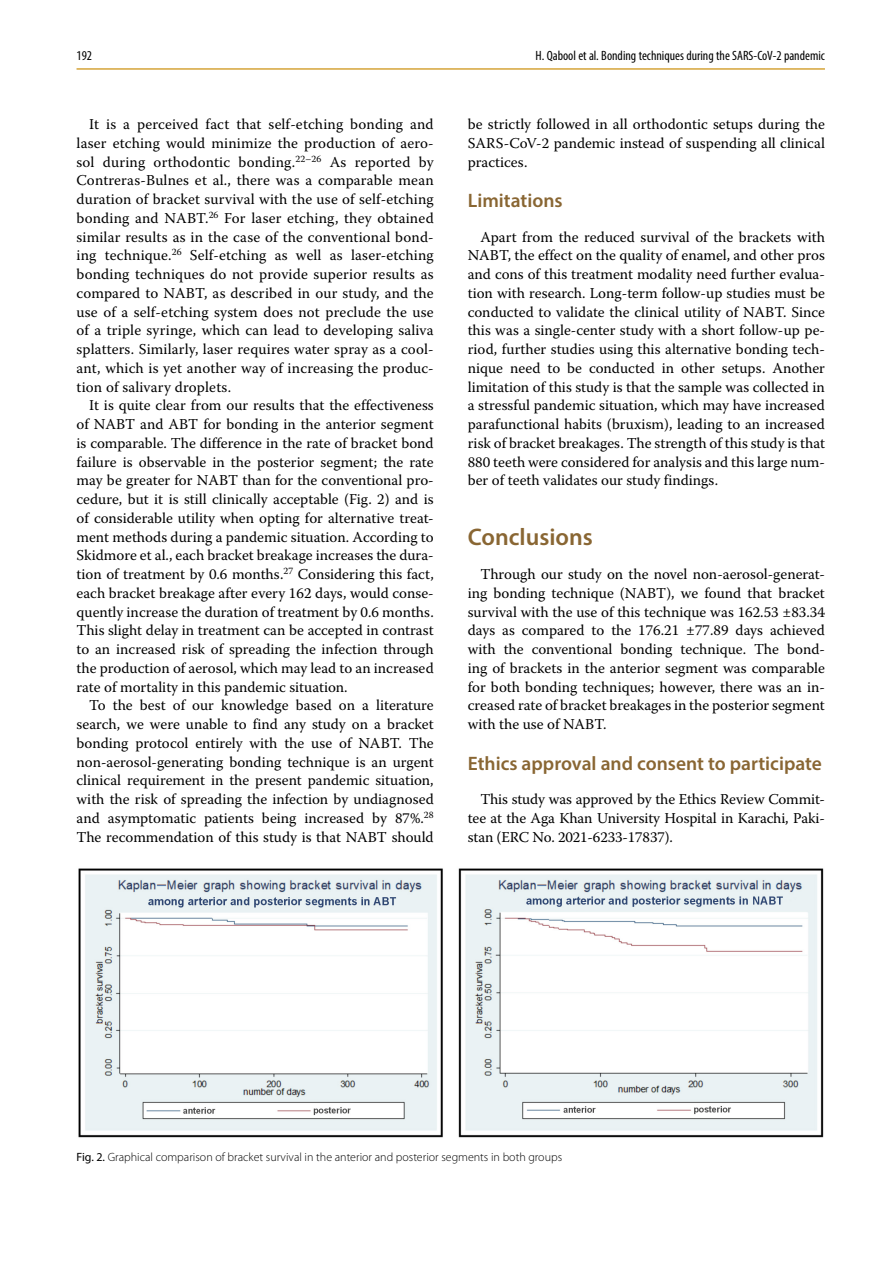
<style>
.page{position:relative;width:893px;height:1263px;background:#fff}
.page>*{position:absolute;margin:0;border:0;box-sizing:border-box;transform-origin:0 0}
.t1{font:600 24px "Myriad Pro";color:#896633}
.t2{font:600 19.5px "Myriad Pro";color:#896633}
.t3{font:15px/18.8px "Warnock Pro";color:#000;text-align:justify}
.t4{font:condensed 13.5px "Myriad Pro";color:#000}
.t5{font:300 12px "Myriad Pro";color:#000}
.s1{font-weight:400}
</style>
<div class="page">
<hr style="left:77px;top:68px;width:748px;height:2px;background:#d5a439">
<img style="left:78px;top:868px;width:746px;height:270px">
<p class="t4" style="left:77px;top:47px;width:17px">192</p>
<p class="t4" style="left:535px;top:47px;width:291px">H. Qabool et al. Bonding techniques during the SARS-CoV-2 pandemic</p>
<p class="t3" style="left:77px;top:114px;width:359px;text-indent:13px">It is a perceived fact that self-etching bonding and laser etching would minimize the production of aero&shy;sol during orthodontic bonding.<sup>22–26</sup> As reported by Contreras-Bulnes et al., there was a comparable mean duration of bracket survival with the use of self-etching bonding and NABT.<sup>26</sup> For laser etching, they obtained similar results as in the case of the conventional bond&shy;ing technique.<sup>26</sup> Self-etching as well as laser-etching bonding techniques do not provide superior results as compared to NABT, as described in our study, and the use of a self-etching system does not preclude the use of a triple syringe, which can lead to developing saliva splatters. Similarly, laser requires water spray as a cool&shy;ant, which is yet another way of increasing the produc&shy;tion of salivary droplets.</p>
<p class="t3" style="left:77px;top:396px;width:359px;text-indent:13px">It is quite clear from our results that the effectiveness of NABT and ABT for bonding in the anterior segment is comparable. The difference in the rate of bracket bond failure is observable in the posterior segment; the rate may be greater for NABT than for the conventional pro&shy;cedure, but it is still clinically acceptable (Fig. 2) and is of considerable utility when opting for alternative treat&shy;ment methods during a pandemic situation. According to Skidmore et al., each bracket breakage increases the dura&shy;tion of treatment by 0.6 months.<sup>27</sup> Considering this fact, each bracket breakage after every 162 days, would conse&shy;quently increase the duration of treatment by 0.6 months.<br>This slight delay in treatment can be accepted in contrast to an increased risk of spreading the infection through the production of aerosol, which may lead to an increased rate of mortality in this pandemic situation.</p>
<p class="t3" style="left:77px;top:696px;width:359px;text-indent:13px">To the best of our knowledge based on a literature search, we were unable to find any study on a bracket bonding protocol entirely with the use of NABT. The non-aerosol-generating bonding technique is an urgent clinical requirement in the present pandemic situation, with the risk of spreading the infection by undiagnosed and asymptomatic patients being increased by 87%.<sup>28<br></sup>The recommendation of this study is that NABT should</p>
<p class="t3" style="left:468px;top:114px;width:359px">be strictly followed in all orthodontic setups during the SARS-CoV-2 pandemic instead of suspending all clinical practices.</p>
<h2 class="t2" style="left:468px;top:188px;width:96px">Limitations</h2>
<p class="t3" style="left:468px;top:227px;width:359px;text-indent:13px">Apart from the reduced survival of the brackets with NABT, the effect on the quality of enamel, and other pros and cons of this treatment modality need further evalua&shy;tion with research. Long-term follow-up studies must be conducted to validate the clinical utility of NABT. Since this was a single-center study with a short follow-up pe&shy;riod, further studies using this alternative bonding tech&shy;nique need to be conducted in other setups. Another limitation of this study is that the sample was collected in a stressful pandemic situation, which may have increased parafunctional habits (bruxism), leading to an increased risk of bracket breakages. The strength of this study is that 880 teeth were considered for analysis and this large num&shy;ber of teeth validates our study findings.</p>
<h1 class="t1" style="left:468px;top:521px;width:127px">Conclusions</h1>
<p class="t3" style="left:468px;top:564px;width:359px;text-indent:13px">Through our study on the novel non-aerosol-generat&shy;ing bonding technique (NABT), we found that bracket survival with the use of this technique was 162.53 ±83.34 days as compared to the 176.21 ±77.89 days achieved with the conventional bonding technique. The bond&shy;ing of brackets in the anterior segment was comparable for both bonding techniques; however, there was an in&shy;creased rate of bracket breakages in the posterior segment with the use of NABT.</p>
<h2 class="t2" style="left:468px;top:751px;width:356px">Ethics approval and consent to participate</h2>
<p class="t3" style="left:468px;top:789px;width:359px;text-indent:13px">This study was approved by the Ethics Review Commit&shy;tee at the Aga Khan University Hospital in Karachi, Paki&shy;stan (ERC No. 2021-6233-17837).</p>
<p class="t5" style="left:77px;top:1150px;width:487px"><span class="s1">Fig. 2.</span> Graphical comparison of bracket survival in the anterior and posterior segments in both groups</p>
</div>
